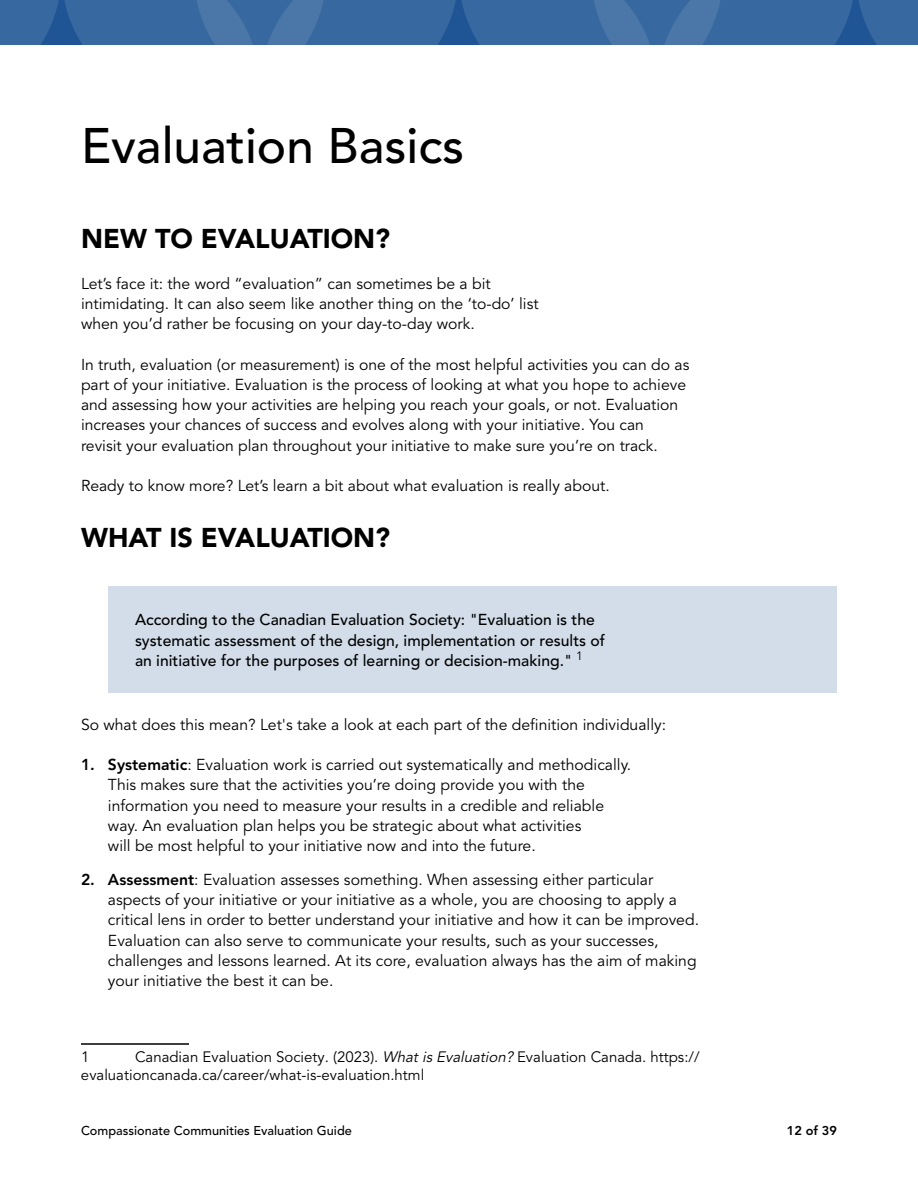
<style>
.page{position:relative;width:918px;height:1188px;background:#fff}
.page>*{position:absolute;margin:0;border:0;box-sizing:border-box;transform-origin:0 0}
.t1{font:500 49.5px "Avenir LT Std";color:#000}
.t2{font:900 27px "Avenir LT Std";color:#000}
.t3{font:15.75px/20.2px "Avenir LT Std";color:#000}
.t4{font:500 15.75px/20.2px "Avenir LT Std";color:#000}
.t5{font:15px/18px "Avenir LT Pro";color:#000}
.t6{font:500 12.75px "Avenir LT Std";color:#000}
.t7{font:800 12.75px "Avenir LT Std";color:#000}
.s1{font-weight:800}
.s2{font-style:italic}
</style>
<div class="page">
<svg style="left:0;top:0;width:918px;height:44px"></svg>
<hr style="left:81px;top:1043px;width:108px;height:2px;background:#000">
<div style="left:108px;top:586px;width:729px;height:107px;background:#d2dde9"></div>
<h1 class="t1" style="left:81px;top:117px;width:385px">Evaluation Basics</h1>
<h2 class="t2" style="left:81px;top:222px;width:311px">NEW TO EVALUATION?</h2>
<p class="t3" style="left:81px;top:274px;width:459px">Let’s face it: the word “evaluation” can sometimes be a bit intimidating. It can also seem like another thing on the ‘to-do’ list when you’d rather be focusing on your day-to-day work.</p>
<p class="t3" style="left:81px;top:355px;width:610px">In truth, evaluation (or measurement) is one of the most helpful activities you can do as part of your initiative. Evaluation is the process of looking at what you hope to achieve and assessing how your activities are helping you reach your goals, or not. Evaluation increases your chances of success and evolves along with your initiative. You can<br>revisit your evaluation plan throughout your initiative to make sure you’re on track.</p>
<p class="t3" style="left:81px;top:476px;width:530px">Ready to know more? Let’s learn a bit about what evaluation is really about.</p>
<h2 class="t2" style="left:81px;top:522px;width:311px">WHAT IS EVALUATION?</h2>
<p class="t4" style="left:135px;top:610px;width:472px">According to the Canadian Evaluation Society: "Evaluation is the systematic assessment of the design, implementation or results of an initiative for the purposes of learning or decision-making." <sup>1</sup></p>
<p class="t3" style="left:81px;top:715px;width:592px">So what does this mean? Let's take a look at each part of the definition individually:<sup>1</sup></p>
<p class="t3" style="left:108px;top:755px;width:525px;text-indent:-27px"><span class="s1">1. Systematic</span>: Evaluation work is carried out systematically and methodically.<br>This makes sure that the activities you’re doing provide you with the information you need to measure your results in a credible and reliable way. An evaluation plan helps you be strategic about what activities<br>will be most helpful to your initiative now and into the future.</p>
<p class="t3" style="left:108px;top:870px;width:593px;text-indent:-27px"><span class="s1">2. Assessment</span>: Evaluation assesses something. When assessing either particular aspects of your initiative or your initiative as a whole, you are choosing to apply a critical lens in order to better understand your initiative and how it can be improved.<br>Evaluation can also serve to communicate your results, such as your successes, challenges and lessons learned. At its core, evaluation always has the aim of making your initiative the best it can be.</p>
<p class="t5" style="left:81px;top:1048px;width:620px;text-indent:54px">Canadian Evaluation Society. (2023). <span class="s2">WhatisEvaluation?</span> Evaluation Canada. https:// evaluationcanada.ca/career/what-is-evaluation.html</p>
<p class="t5" style="left:81px;top:1048px;width:10px">1</p>
<p class="t6" style="left:81px;top:1123px;width:272px">Compassionate Communities Evaluation Guide</p>
<p class="t7" style="left:787px;top:1123px;width:52px">12 of 39</p>
</div>
